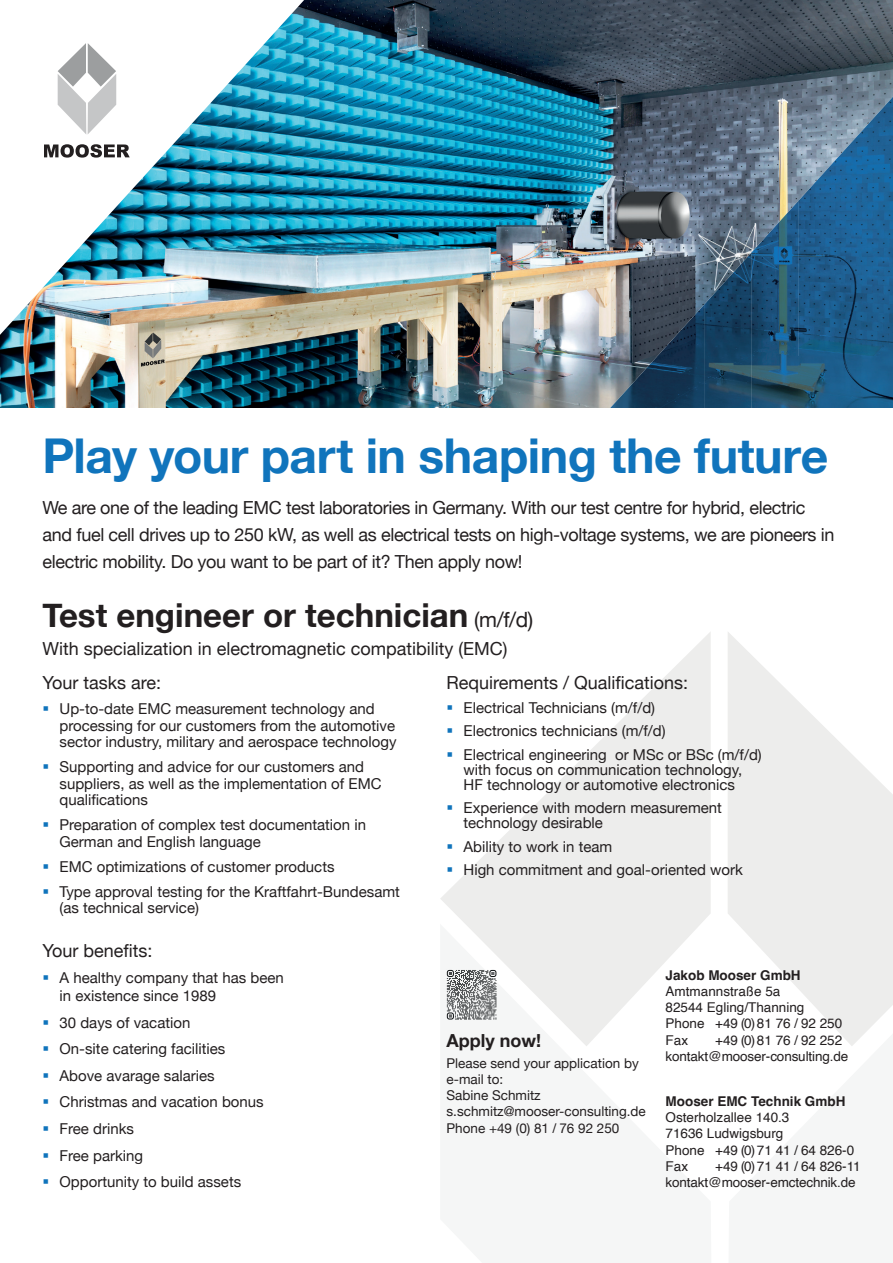
<style>
.page{position:relative;width:893px;height:1263px;background:#fff}
.page>*{position:absolute;margin:0;border:0;box-sizing:border-box;transform-origin:0 0}
.t1{font:700 48px "Helvetica Neue";letter-spacing:-.01em;color:#1074bc}
.t2{font:700 33px "Helvetica Neue";color:#231f20}
.t3{font:18px/27px "Helvetica Neue";letter-spacing:-.02em;color:#231f20}
.t4{font:18px "Helvetica Neue";color:#231f20}
.t5{font:700 18px "Helvetica Neue";color:#231f20}
.t6{font:15px/16.5px "Helvetica Neue";color:#231f20}
.t7{font:13.5px/16.2px "Helvetica";color:#231f20}
.t8{font:13.5px/16.2px "Helvetica Neue";color:#231f20}
.t9{font:700 13.5px "Helvetica";color:#231f20}
.s1{font-weight:400;font-size:21px}
.s2{color:#1074bc}
.s3{font-family:"Helvetica"}
</style>
<div class="page">
<img style="left:0;top:0;width:893px;height:408px">
<img style="left:798px;top:97px;width:95px;height:311px">
<img style="left:751px;top:200px;width:48px;height:208px">
<img style="left:704px;top:252px;width:48px;height:156px">
<img style="left:657px;top:304px;width:47px;height:104px">
<img style="left:610px;top:356px;width:47px;height:52px">
<img style="left:0;top:0;width:304px;height:335px">
<svg style="left:440px;top:632px;width:271px;height:292px;fill:#ededec"></svg>
<svg style="left:728px;top:632px;width:165px;height:401px;fill:#ededec"></svg>
<svg style="left:447px;top:924px;width:253px;height:122px;fill:#ededec"></svg>
<svg style="left:840px;top:1033px;width:25px;height:13px"></svg>
<svg style="left:58px;top:43px;width:58px;height:92px"></svg>
<svg style="left:44px;top:144px;width:86px;height:14px"></svg>
<svg style="left:446px;top:969px;width:50px;height:50px"></svg>
<h1 class="t1" style="left:43px;top:418px;width:787px">Play your part in shaping the future</h1>
<p class="t3" style="left:43px;top:495px;width:793px">We are one of the leading EMC test laboratories in Germany. With our test centre for hybrid, electric and fuel cell drives up to 250 kW, as well as electrical tests on high-voltage systems, we are pioneers in electric mobility. Do you want to be part of it? Then apply now!</p>
<h2 class="t2" style="left:43px;top:589px;width:492px">Test engineer or technician <span class="s1">(m/f/d)</span></h2>
<p class="t4" style="left:43px;top:636px;width:467px">With specialization in electromagnetic compatibility (EMC)</p>
<p class="t4" style="left:43px;top:670px;width:120px">Your tasks are:</p>
<p class="t6" style="left:60px;top:701px;width:339px;text-indent:-17px"><span class="s2">▪</span> Up-to-date EMC measurement technology and processing for our customers from the automotive sector industry, military and aerospace technology</p>
<p class="t6" style="left:60px;top:759px;width:324px;text-indent:-17px"><span class="s2">▪</span> Supporting and advice for our customers and suppliers, as well as the implementation of EMC qualifications</p>
<p class="t6" style="left:60px;top:817px;width:308px;text-indent:-17px"><span class="s2">▪</span> Preparation of complex test documentation in<br>German and English language</p>
<p class="t6" style="left:43px;top:859px;width:294px"><span class="s2">▪</span> EMC optimizations of customer products</p>
<p class="t6" style="left:60px;top:884px;width:342px;text-indent:-17px"><span class="s2">▪</span> Type approval testing for the Kraftfahrt-Bundesamt (as technical service)</p>
<p class="t4" style="left:43px;top:937px;width:112px">Your benefits:</p>
<p class="t6" style="left:60px;top:970px;width:226px;line-height:18px;text-indent:-17px"><span class="s2">▪</span> A healthy company that has been in existence since 1989</p>
<p class="t6" style="left:43px;top:1015px;width:149px"><span class="s2">▪</span> 30 days of vacation</p>
<p class="t6" style="left:43px;top:1042px;width:184px"><span class="s2">▪</span> On-site catering facilities</p>
<p class="t6" style="left:43px;top:1068px;width:174px"><span class="s2">▪</span> Above avarage salaries</p>
<p class="t6" style="left:43px;top:1095px;width:223px"><span class="s2">▪</span> Christmas and vacation bonus</p>
<p class="t6" style="left:43px;top:1121px;width:93px"><span class="s2">▪</span> Free drinks</p>
<p class="t6" style="left:43px;top:1148px;width:102px"><span class="s2">▪</span> Free parking</p>
<p class="t6" style="left:43px;top:1174px;width:200px"><span class="s2">▪</span> Opportunity to build assets</p>
<p class="t4" style="left:446px;top:670px;width:243px">Requirements / Qualifications:</p>
<p class="t6" style="left:446px;top:700px;width:210px"><span class="s2">▪</span> Electrical Technicians (m/f/d)</p>
<p class="t6" style="left:446px;top:723px;width:221px"><span class="s2">▪</span> Electronics technicians (m/f/d)</p>
<p class="t6" style="left:463px;top:747px;width:300px;line-height:15px;text-indent:-17px"><span class="s2">▪</span> Electrical engineering or MSc or BSc (m/f/d) with focus on communication technology,<br>HF technology or automotive electronics</p>
<p class="t6" style="left:463px;top:801px;width:260px;line-height:15px;text-indent:-17px"><span class="s2">▪</span> Experience with modern measurement technology desirable</p>
<p class="t6" style="left:446px;top:839px;width:167px"><span class="s2">▪</span> Ability to work in team</p>
<p class="t6" style="left:446px;top:862px;width:298px"><span class="s2">▪</span> High commitment and goal-oriented work</p>
<p class="t5" style="left:446px;top:1026px;width:96px">Apply now!</p>
<p class="t8" style="left:446px;top:1056px;width:201px">Please send your application by e-mail to:<br>Sabine Schmitz s.schmitz@mooser-consulting.de<br>Phone +49 (0) 81 <span class="s3">/</span> 76 92 250</p>
<p class="t9" style="left:666px;top:967px;width:137px">Jakob Mooser GmbH</p>
<p class="t7" style="left:666px;top:983px;width:178px">Amtmannstraße 5a<br>82544 Egling/Thanning<br>Phone +49 (0) 81 76 / 92 250<br>Fax</p>
<p class="t7" style="left:666px;top:1032px;width:184px;text-indent:50px">+49 (0) 81 76 / 92 252 kontakt@mooser-consulting.de</p>
<p class="t9" style="left:666px;top:1093px;width:181px">Mooser EMC Technik GmbH</p>
<p class="t7" style="left:666px;top:1110px;width:190px">Osterholzallee 140.3<br>71636 Ludwigsburg<br>Phone +49 (0) 71 41 / 64 826-0<br>Fax</p>
<p class="t7" style="left:666px;top:1158px;width:197px;text-indent:50px">+49 (0) 71 41 / 64 826-11 kontakt@mooser-emctechnik.de</p>
</div>
